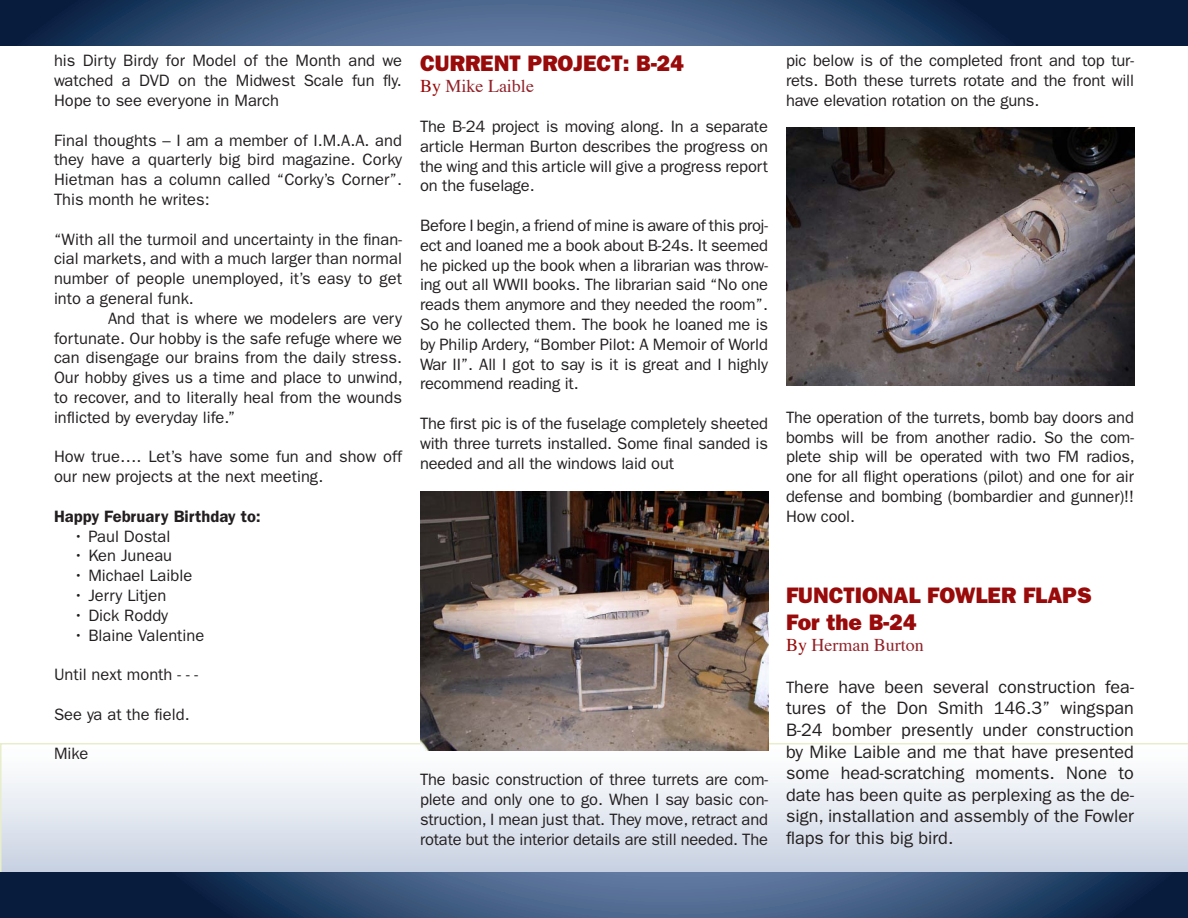
<style>
.page{position:relative;width:1188px;height:918px;background:#fff}
.page>*{position:absolute;margin:0;border:0;box-sizing:border-box;transform-origin:0 0}
.t1{font:800 22.5px "Franklin Gothic";color:#990a0a}
.t2{font:18px/21.6px "Franklin Gothic";color:#231f20;text-align:justify}
.t3{font:18px "Times";color:#91232a}
.t4{font:16.5px/19.8px "Franklin Gothic";color:#231f20;text-align:justify}
.t5{font:600 16.5px "Franklin Gothic";color:#231f20}
.s1{color:#990a0a}
.s2{font-size:16.5px}
</style>
<div class="page">
<svg style="left:0;top:743px;width:1188px;height:129px"></svg>
<img style="left:787px;top:128px;width:348px;height:257px">
<img style="left:420px;top:492px;width:349px;height:258px">
<svg style="left:0;top:0;width:1187px;height:46px;background:#304a6f"></svg>
<svg style="left:1px;top:872px;width:1187px;height:46px;background:#314a6f"></svg>
<hr style="left:1187px;top:0;width:1px;height:46px;background:#081d3e">
<p class="t4" style="left:54px;top:51px;width:349px">his Dirty Birdy for Model of the Month and we watched a DVD on the Midwest Scale fun fly.<br>Hope to see everyone in March</p>
<p class="t4" style="left:54px;top:130px;width:350px">Final thoughts – I am a member of I.M.A.A. and they have a quarterly big bird magazine. Corky Hietman has a column called “Corky’s Corner”.<br>This month he writes:</p>
<p class="t4" style="left:54px;top:229px;width:350px">“With all the turmoil and uncertainty in the finan&shy;cial markets, and with a much larger than normal number of people unemployed, it’s easy to get into a general funk.</p>
<p class="t4" style="left:54px;top:308px;width:350px;text-indent:54px">And that is where we modelers are very fortunate. Our hobby is the safe refuge where we can disengage our brains from the daily stress.<br>Our hobby gives us a time and place to unwind, to recover, and to literally heal from the wounds inflicted by everyday life.”</p>
<p class="t4" style="left:54px;top:447px;width:349px">How true…. Let’s have some fun and show off our new projects at the next meeting.</p>
<p class="t5" style="left:54px;top:506px;width:208px">Happy February Birthday to:</p>
<p class="t4" style="left:74px;top:526px;width:98px">• Paul Dostal</p>
<p class="t4" style="left:74px;top:546px;width:100px">• Ken Juneau</p>
<p class="t4" style="left:74px;top:566px;width:120px">• Michael Laible</p>
<p class="t4" style="left:74px;top:586px;width:94px">• Jerry Litjen</p>
<p class="t4" style="left:74px;top:605px;width:96px">• Dick Roddy</p>
<p class="t4" style="left:74px;top:625px;width:132px">• Blaine Valentine</p>
<p class="t4" style="left:54px;top:665px;width:146px">Until next month - - -</p>
<p class="t4" style="left:54px;top:704px;width:137px">See ya at the field.</p>
<p class="t4" style="left:54px;top:744px;width:36px">Mike</p>
<p class="t1" style="left:420px;top:50px;width:265px">CURRENT PROJECT: B-24</p>
<p class="t3" style="left:420px;top:70px;width:115px"><span class="s1">By</span> Mike Laible</p>
<p class="t4" style="left:420px;top:117px;width:350px">The B-24 project is moving along. In a separate article Herman Burton describes the progress on the wing and this article will give a progress report on the fuselage.</p>
<p class="t4" style="left:420px;top:216px;width:350px">Before I begin, a friend of mine is aware of this proj&shy;ect and loaned me a book about B-24s. It seemed he picked up the book when a librarian was throw&shy;ing out all WWII books. The librarian said “No one reads them anymore and they needed the room”.<br>So he collected them. The book he loaned me is by Philip Ardery, “Bomber Pilot: A Memoir of World War II”. All I got to say is it is great and I highly recommend reading it.</p>
<p class="t4" style="left:420px;top:414px;width:350px">The first pic is of the fuselage completely sheeted with three turrets installed. Some final sanded is needed and all the windows laid out</p>
<p class="t4" style="left:420px;top:770px;width:350px">The basic construction of three turrets are com&shy;plete and only one to go. When I say basic con&shy;struction, I mean just that. They move, retract and rotate but the interior details are still needed. The</p>
<p class="t4" style="left:786px;top:51px;width:350px">pic below is of the completed front and top tur&shy;rets. Both these turrets rotate and the front will have elevation rotation on the guns.</p>
<p class="t4" style="left:786px;top:407px;width:350px">The operation of the turrets, bomb bay doors and bombs will be from another radio. So the com&shy;plete ship will be operated with two FM radios, one for all flight operations (pilot) and one for air defense and bombing (bombardier and gunner)!!<br>How cool.</p>
<p class="t1" style="left:786px;top:582px;width:307px">FUNCTIONAL FOWLER FLAPS</p>
<p class="t1" style="left:786px;top:609px;width:132px">For the B-24</p>
<p class="t3" style="left:786px;top:628px;width:139px"><span class="s1">By</span> Herman Burton</p>
<p class="t2" style="left:786px;top:676px;width:350px"><span class="s2">T</span>here have been several construction fea&shy;tures of the Don Smith 146.3” wingspan B-24 bomber presently under construction by Mike Laible and me that have presented some head-scratching moments. None to date has been quite as perplexing as the de&shy;sign, installation and assembly of the Fowler flaps for this big bird.</p>
</div>
